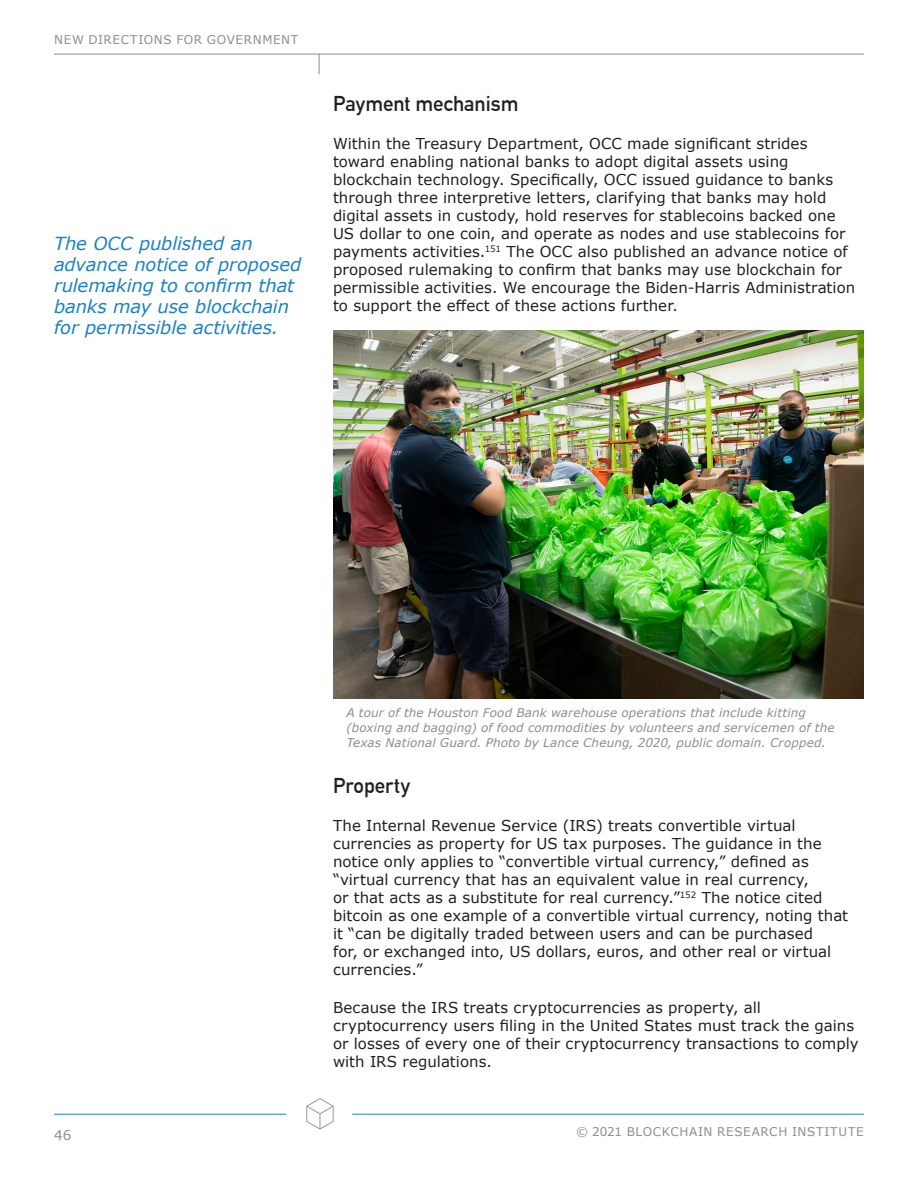
<style>
.page{position:relative;width:918px;height:1188px;background:#fff}
.page>*{position:absolute;margin:0;border:0;box-sizing:border-box;transform-origin:0 0}
.Body_-_Third-level_h{font:700 21px "DIN Alternate";letter-spacing:-.005em;color:#231f20}
.Pull_Quote_-_Body{font:italic 18px/21px "Verdana";letter-spacing:-.005em;color:#1b82c5}
.Body{font:15px/18px "Verdana";letter-spacing:.005em;color:#231f20}
.t1{font:13.5px "Verdana";color:#8c8d90}
.Figure_-_Source{font:italic 12px/15px "Verdana";letter-spacing:.01em;color:#8c8d90}
.t2{font:12px "Verdana";letter-spacing:.05em;color:#8c8d90}
</style>
<div class="page">
<hr style="left:352px;top:1114px;width:512px;height:1px;background:#1b82c5">
<hr style="left:54px;top:1114px;width:232px;height:1px;background:#1b82c5">
<svg style="left:306px;top:1098px;width:28px;height:32px"></svg>
<hr style="left:54px;top:54px;width:810px;height:1px;background:#8c8d90">
<svg style="left:319px;top:54px;width:1px;height:20px"></svg>
<img style="left:333px;top:330px;width:531px;height:369px">
<p class="t2" style="left:54px;top:31px;width:246px">NEW DIRECTIONS FOR GOVERNMENT</p>
<p class="Pull_Quote_-_Body" style="left:54px;top:233px;width:249px">The OCC published an advance notice of proposed rulemaking to confirm that banks may use blockchain for permissible activities.</p>
<p class="Body_-_Third-level_h" style="left:333px;top:88px;width:187px">Payment mechanism</p>
<p class="Body" style="left:333px;top:135px;width:524px">Within the Treasury Department, OCC made significant strides toward enabling national banks to adopt digital assets using blockchain technology. Specifically, OCC issued guidance to banks through three interpretive letters, clarifying that banks may hold digital assets in custody, hold reserves for stablecoins backed one US dollar to one coin, and operate as nodes and use stablecoins for payments activities.<sup>151</sup> The OCC also published an advance notice of proposed rulemaking to confirm that banks may use blockchain for permissible activities. We encourage the Biden-Harris Administration to support the effect of these actions further.</p>
<p class="t1" style="left:54px;top:1126px;width:19px">46</p>
<p class="Figure_-_Source" style="left:346px;top:705px;width:490px">A tour of the Houston Food Bank warehouse operations that include kitting (boxing and bagging) of food commodities by volunteers and servicemen of the<br>Texas National Guard. Photo by Lance Cheung, 2020, public domain. Cropped.</p>
<p class="Body_-_Third-level_h" style="left:333px;top:769px;width:79px">Property</p>
<p class="Body" style="left:333px;top:816px;width:517px">The Internal Revenue Service (IRS) treats convertible virtual currencies as property for US tax purposes. The guidance in the notice only applies to “convertible virtual currency,” defined as “virtual currency that has an equivalent value in real currency,<br>or that acts as a substitute for real currency.”<sup>152</sup> The notice cited bitcoin as one example of a convertible virtual currency, noting that it “can be digitally traded between users and can be purchased<br>for, or exchanged into, US dollars, euros, and other real or virtual currencies.”</p>
<p class="Body" style="left:333px;top:999px;width:527px">Because the IRS treats cryptocurrencies as property, all cryptocurrency users filing in the United States must track the gains or losses of every one of their cryptocurrency transactions to comply with IRS regulations.</p>
<p class="t2" style="left:576px;top:1123px;width:289px">© 2021 BLOCKCHAIN RESEARCH INSTITUTE</p>
</div>
